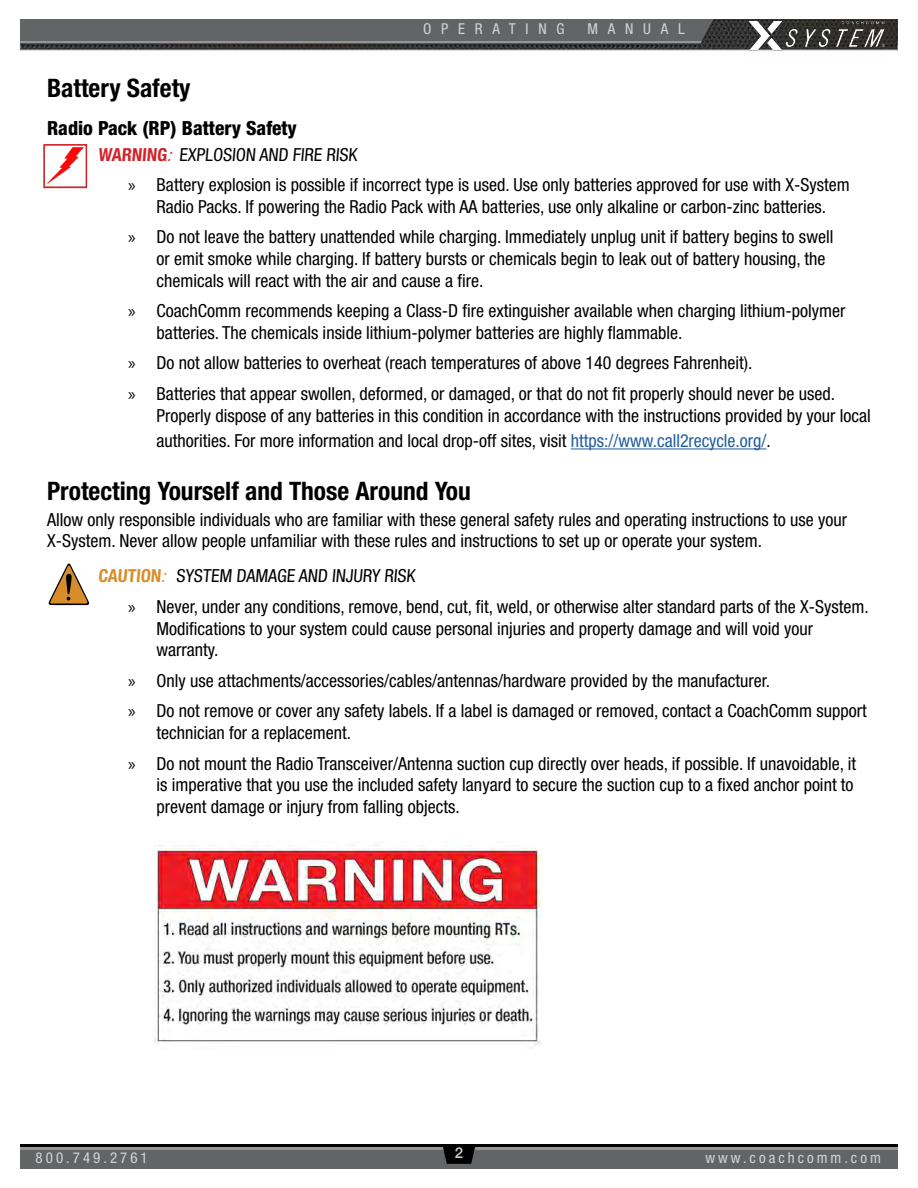
<style>
.page{position:relative;width:918px;height:1188px;background:#fff}
.page>*{position:absolute;margin:0;border:0;box-sizing:border-box;transform-origin:0 0}
.t1{font:700 condensed 25.5px "Helvetica Neue LT Std";color:#000}
.t2{font:800 condensed 19.5px "Helvetica Neue LT Std";color:#000}
.t3{font:condensed 18px/30.6px "Helvetica Neue LT Std";color:#000}
.t4{font:condensed 15px "Helvetica Neue LT Std";letter-spacing:.2em;color:#d1d3d4}
.t5{font:condensed 15px "Helvetica Neue LT Std";letter-spacing:.65em;color:#d1d3d4}
.t6{font:500 15px "Helvetica Neue LT Std";color:#d1d3d4}
.s1{font-weight:700;color:#d2232a}
.s2{font-style:italic;color:#d2232a}
.s3{font-family:"Myriad Pro";font-stretch:normal}
.s4{color:#215e9e}
.s5{font-weight:700;color:#d88d2a}
.s6{font-style:italic;color:#d88d2a}
</style>
<div class="page">
<div style="left:20px;top:1147px;width:878px;height:22px;background:#636466"></div>
<hr style="left:20px;top:1146px;width:878px;height:4px;background:#939598">
<svg style="left:19px;top:19px;width:879px;height:32px;background:#5f5f61"></svg>
<hr style="left:20px;top:1144px;width:878px;height:3px;background:#000">
<svg style="left:443px;top:1147px;width:32px;height:17px"></svg>
<img style="left:748px;top:19px;width:138px;height:32px">
<hr style="left:571px;top:448px;width:196px;height:1px;background:#215e9e">
<img style="left:47px;top:147px;width:37px;height:37px">
<div style="left:43px;top:144px;width:44px;height:44px;border:2px solid #d2232a"></div>
<svg style="left:49px;top:563px;width:40px;height:42px"></svg>
<img style="left:154px;top:845px;width:387px;height:201px">
<p class="t5" style="left:423px;top:20px;width:143px">OPERATING</p>
<p class="t4" style="left:588px;top:20px;width:99px">MANUAL</p>
<h1 class="t1" style="left:47px;top:73px;width:145px">Battery Safety</h1>
<p class="t2" style="left:47px;top:116px;width:251px">Radio Pack (RP) Battery Safety</p>
<p class="t3" style="left:128px;top:139px;width:723px;text-indent:-30px"><span class="s1">WARNING</span><span class="s2">:</span> EXPLOSION AND FIRE RISK<br><span class="s3">»</span> Battery explosion is possible if incorrect type is used. Use only batteries approved for use with X-System</p>
<p class="t3" style="left:128px;top:191px;width:707px;text-indent:28px">Radio Packs. If powering the Radio Pack with AA batteries, use only alkaline or carbon-zinc batteries. <span class="s3">»</span> Do not leave the battery unattended while charging. Immediately unplug unit if battery begins to swell</p>
<p class="t3" style="left:157px;top:248px;width:670px;line-height:21.6px">or emit smoke while charging. If battery bursts or chemicals begin to leak out of battery housing, the chemicals will react with the air and cause a fire.</p>
<p class="t3" style="left:157px;top:300px;width:690px;line-height:21.6px;text-indent:-29px"><span class="s3">»</span> CoachComm recommends keeping a Class-D fire extinguisher available when charging lithium-polymer batteries. The chemicals inside lithium-polymer batteries are highly flammable.</p>
<p class="t3" style="left:128px;top:348px;width:708px"><span class="s3">»</span> Do not allow batteries to overheat (reach temperatures of above 140 degrees Fahrenheit).<br><span class="s3">»</span> Batteries that appear swollen, deformed, or damaged, or that do not fit properly should never be used.</p>
<p class="t3" style="left:157px;top:402px;width:716px;line-height:25.5px">Properly dispose of any batteries in this condition in accordance with the instructions provided by your local authorities. For more information and local drop-off sites, visit <span class="s4">https://www.call2recycle.org/</span>.</p>
<h1 class="t1" style="left:47px;top:475px;width:425px">Protecting Yourself and Those Around You</h1>
<p class="t3" style="left:47px;top:508px;width:802px;line-height:21.6px">Allow only responsible individuals who are familiar with these general safety rules and operating instructions to use your<br>X-System. Never allow people unfamiliar with these rules and instructions to set up or operate your system.</p>
<p class="t3" style="left:128px;top:561px;width:742px;text-indent:-30px"><span class="s5">CAUTION</span><span class="s6">:</span> SYSTEM DAMAGE AND INJURY RISK<br><span class="s3">»</span> Never, under any conditions, remove, bend, cut, fit, weld, or otherwise alter standard parts of the X-System.</p>
<p class="t3" style="left:157px;top:617px;width:658px;line-height:21.6px">Modifications to your system could cause personal injuries and property damage and will void your warranty.</p>
<p class="t3" style="left:128px;top:665px;width:740px"><span class="s3">»</span> Only use attachments/accessories/cables/antennas/hardware provided by the manufacturer.<br><span class="s3">»</span> Do not remove or cover any safety labels. If a label is damaged or removed, contact a CoachComm support</p>
<p class="t3" style="left:128px;top:717px;width:730px;text-indent:28px">technician for a replacement.<br><span class="s3">»</span> Do not mount the Radio Transceiver/Antenna suction cup directly over heads, if possible. If unavoidable, it</p>
<p class="t3" style="left:157px;top:774px;width:699px;line-height:21.6px">is imperative that you use the included safety lanyard to secure the suction cup to a fixed anchor point to prevent damage or injury from falling objects.</p>
<p class="t4" style="left:36px;top:1149px;width:114px">800.749.2761</p>
<p class="t6" style="left:455px;top:1144px;width:10px">2</p>
<p class="t4" style="left:705px;top:1149px;width:177px">www.coachcomm.com</p>
</div>
